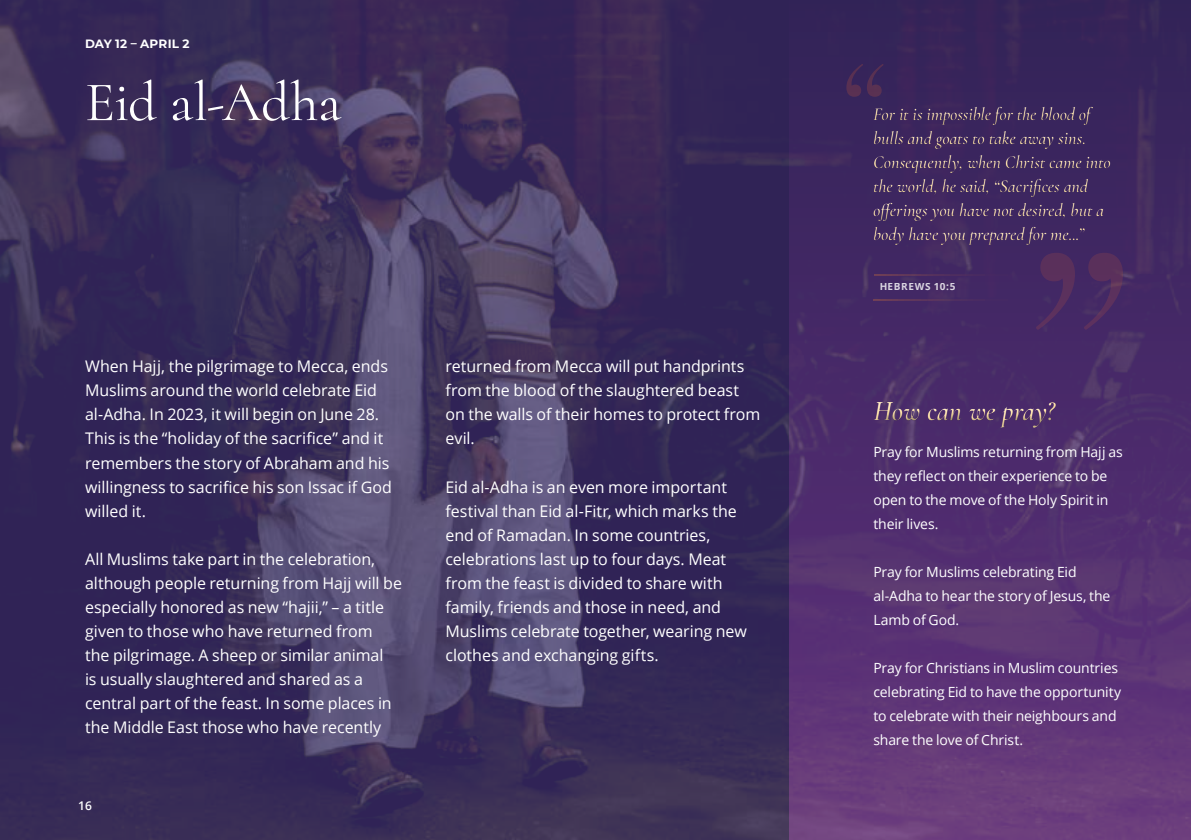
<style>
.page{position:relative;width:1191px;height:840px;background:#fff}
.page>*{position:absolute;margin:0;border:0;box-sizing:border-box;transform-origin:0 0}
.t1{font:56px "Cormorant";letter-spacing:-.005em;color:#fff}
.t2{font:italic 600 28px "Cormorant";letter-spacing:-.01em;color:#ffe4a9}
.t3{font:italic 600 18px/24px "Cormorant";letter-spacing:-.005em;color:#ffe4a9}
.t4{font:16px/24px "Open Sans";letter-spacing:-.005em;color:#fff}
.t5{font:14px/24px "Open Sans";letter-spacing:-.01em;color:#fff}
.t6{font:700 12px "Montserrat";letter-spacing:.025em;color:#fff}
.t7{font:600 12px "Open Sans";color:#fff}
.t8{font:700 10px "Open Sans";letter-spacing:.06em;color:#fff}
</style>
<div class="page">
<img style="left:0;top:0;width:789px;height:839px">
<div style="left:789px;top:0;width:402px;height:839px;background:linear-gradient(to bottom,#312157,#693b7e)"></div>
<div style="left:863px;top:387px;width:204px;height:51px;background:#fff;opacity:.75"></div>
<div style="left:863px;top:392px;width:207px;height:50px;background:#000;opacity:.75"></div>
<div style="left:866px;top:92px;width:257px;height:145px;background:#37255c"></div>
<div style="left:866px;top:108px;width:257px;height:141px;background:#3d265f"></div>
<svg style="left:846px;top:64px;width:37px;height:33px"></svg>
<svg style="left:1083px;top:252px;width:40px;height:77px;background:#4c2c61"></svg>
<svg style="left:1035px;top:252px;width:40px;height:77px;background:#4c2b61"></svg>
<hr style="left:873px;top:275px;width:167px;height:1px;background:#f08230">
<hr style="left:873px;top:299px;width:167px;height:2px;background:#f08230">
<p class="t6" style="left:85px;top:35px;width:106px">DAY 12 – APRIL 2</p>
<h1 class="t1" style="left:85px;top:68px;width:258px">Eid al-Adha</h1>
<p class="t4" style="left:85px;top:354px;width:308px">When Hajj, the pilgrimage to Mecca, ends Muslims around the world celebrate Eid al-Adha. In 2023, it will begin on June 28.<br>This is the “holiday of the sacrifice” and it remembers the story of Abraham and his willingness to sacrifice his son Issac if God willed it.</p>
<p class="t4" style="left:85px;top:546px;width:318px">All Muslims take part in the celebration, although people returning from Hajj will be especially honored as new “hajii,” – a title given to those who have returned from<br>the pilgrimage. A sheep or similar animal<br>is usually slaughtered and shared as a central part of the feast. In some places in the Middle East those who have recently</p>
<p class="t7" style="left:78px;top:796px;width:15px">16</p>
<p class="t4" style="left:445px;top:354px;width:316px">returned from Mecca will put handprints from the blood of the slaughtered beast on the walls of their homes to protect from evil.</p>
<p class="t4" style="left:445px;top:474px;width:303px">Eid al-Adha is an even more important festival than Eid al-Fitr, which marks the end of Ramadan. In some countries, celebrations last up to four days. Meat from the feast is divided to share with family, friends and those in need, and Muslims celebrate together, wearing new clothes and exchanging gifts.</p>
<p class="t3" style="left:873px;top:102px;width:239px">For it is impossible for the blood of bulls and goats to take away sins.<br>Consequently, when Christ came into the world, he said, “Sacrifices and offerings you have not desired, but a body have you prepared for me...”</p>
<p class="t8" style="left:879px;top:279px;width:77px">HEBREWS 10:5</p>
<h2 class="t2" style="left:873px;top:394px;width:183px">How can we pray?</h2>
<p class="t5" style="left:873px;top:439px;width:251px">Pray for Muslims returning from Hajj as they reflect on their experience to be open to the move of the Holy Spirit in their lives.</p>
<p class="t5" style="left:873px;top:559px;width:239px">Pray for Muslims celebrating Eid al-Adha to hear the story of Jesus, the<br>Lamb of God.</p>
<p class="t5" style="left:873px;top:655px;width:249px">Pray for Christians in Muslim countries celebrating Eid to have the opportunity to celebrate with their neighbours and share the love of Christ.</p>
</div>
